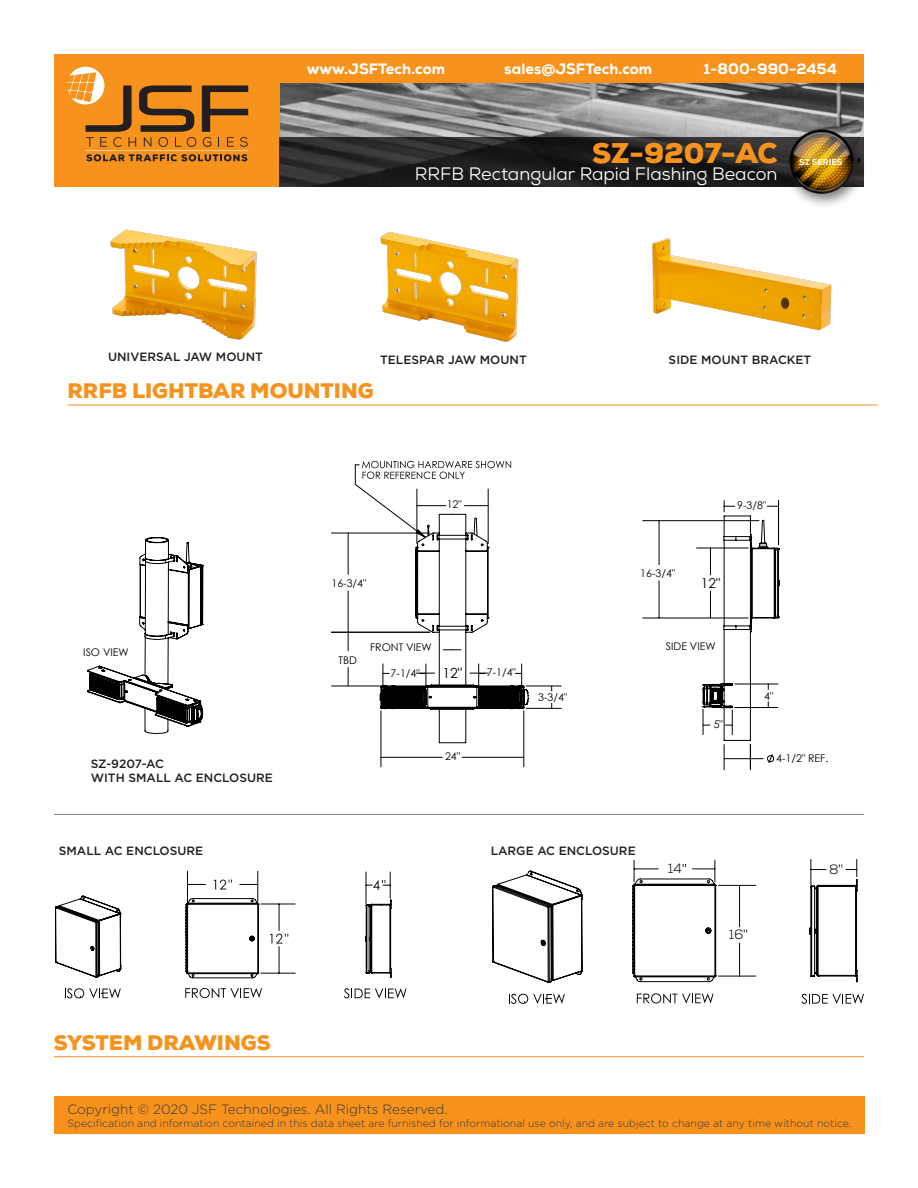
<style>
.page{position:relative;width:918px;height:1188px;background:#fff}
.page>*{position:absolute;margin:0;border:0;box-sizing:border-box;transform-origin:0 0}
.t1{font:900 28.5px "Nexa";color:#f7931d}
.t2{font:900 21px "Nexa";color:#f7931d}
.t3{font:18px "Nexa";color:#fff}
.t4{font:800 15px "Nexa";color:#fff}
.t5{font:13.95px "Century Gothic";color:#000}
.t6{font:13.65px "Century Gothic";color:#000}
.t7{font:300 13.5px "Gotham";color:#383839}
.t8{font:13.5px "Nexa";color:#231f20}
.t9{font:500 12px "Gotham";color:#231f20}
.t10{font:10.65px "Century Gothic";color:#000}
.t11{font:300 10.5px "Gotham";color:#383839}
.t12{font:800 8.4px "Nexa";color:#fff}
</style>
<div class="page">
<svg style="left:637px;top:993px;width:77px;height:11px"></svg>
<svg style="left:801px;top:994px;width:63px;height:10px"></svg>
<hr style="left:718px;top:885px;width:38px;height:1px;background:#050604">
<hr style="left:718px;top:976px;width:38px;height:1px;background:#050604">
<hr style="left:739px;top:885px;width:1px;height:42px;background:#050604">
<hr style="left:739px;top:943px;width:1px;height:33px;background:#050604">
<svg style="left:509px;top:994px;width:56px;height:10px"></svg>
<svg style="left:809px;top:859px;width:49px;height:123px"></svg>
<svg style="left:492px;top:870px;width:91px;height:113px"></svg>
<svg style="left:632px;top:860px;width:84px;height:122px"></svg>
<hr style="left:462px;top:757px;width:62px;height:1px;background:#000">
<hr style="left:381px;top:757px;width:61px;height:1px;background:#000">
<hr style="left:524px;top:711px;width:1px;height:56px;background:#000">
<hr style="left:381px;top:711px;width:1px;height:56px;background:#000">
<hr style="left:526px;top:708px;width:35px;height:1px;background:#000">
<hr style="left:526px;top:686px;width:35px;height:1px;background:#000">
<hr style="left:643px;top:520px;width:116px;height:1px;background:#000">
<hr style="left:643px;top:618px;width:105px;height:1px;background:#000">
<hr style="left:659px;top:521px;width:1px;height:44px;background:#000">
<hr style="left:659px;top:581px;width:1px;height:37px;background:#000">
<hr style="left:348px;top:591px;width:1px;height:41px;background:#000">
<hr style="left:348px;top:533px;width:1px;height:41px;background:#000">
<hr style="left:332px;top:533px;width:98px;height:1px;background:#000">
<svg style="left:348px;top:633px;width:1px;height:18px"></svg>
<svg style="left:348px;top:668px;width:1px;height:18px"></svg>
<hr style="left:332px;top:632px;width:98px;height:1px;background:#000">
<hr style="left:332px;top:686px;width:48px;height:1px;background:#000">
<hr style="left:696px;top:548px;width:52px;height:1px;background:#000">
<svg style="left:703px;top:500px;width:77px;height:270px"></svg>
<svg style="left:355px;top:461px;width:174px;height:282px"></svg>
<svg style="left:87px;top:537px;width:116px;height:197px"></svg>
<img style="left:280px;top:83px;width:584px;height:54px">
<div style="left:54px;top:54px;width:226px;height:133px;background:#f7931d"></div>
<svg style="left:67px;top:67px;width:181px;height:94px"></svg>
<svg style="left:280px;top:137px;width:501px;height:50px;background:#242222"></svg>
<hr style="left:54px;top:1056px;width:810px;height:1px;background:#f7931d">
<hr style="left:68px;top:405px;width:810px;height:1px;background:#f7931d">
<hr style="left:54px;top:814px;width:810px;height:1px;background:#808285">
<div style="left:54px;top:1096px;width:810px;height:38px;background:#f7931d"></div>
<div style="left:280px;top:54px;width:584px;height:29px;background:#f7931d"></div>
<img style="left:380px;top:231px;width:139px;height:111px">
<img style="left:110px;top:229px;width:147px;height:111px">
<svg style="left:214px;top:880px;width:18px;height:10px"></svg>
<svg style="left:185px;top:988px;width:77px;height:10px"></svg>
<svg style="left:344px;top:988px;width:62px;height:10px"></svg>
<hr style="left:261px;top:904px;width:34px;height:1px;background:#050604">
<hr style="left:261px;top:973px;width:34px;height:1px;background:#050604">
<svg style="left:270px;top:904px;width:18px;height:69px"></svg>
<hr style="left:258px;top:871px;width:1px;height:31px;background:#050604">
<hr style="left:187px;top:871px;width:1px;height:31px;background:#050604">
<svg style="left:240px;top:884px;width:18px;height:1px"></svg>
<svg style="left:188px;top:884px;width:18px;height:1px"></svg>
<svg style="left:65px;top:988px;width:56px;height:10px"></svg>
<svg style="left:185px;top:898px;width:74px;height:80px"></svg>
<svg style="left:55px;top:895px;width:67px;height:83px"></svg>
<svg style="left:365px;top:872px;width:27px;height:106px"></svg>
<img style="left:652px;top:238px;width:180px;height:93px">
<div style="left:781px;top:124px;width:86px;height:85px;background:#231f20;opacity:.6"></div>
<img style="left:790px;top:130px;width:64px;height:64px">
<p class="t4" style="left:307px;top:59px;width:140px">www.JSFTech.com</p>
<p class="t4" style="left:504px;top:59px;width:149px">sales@JSFTech.com</p>
<p class="t4" style="left:703px;top:59px;width:135px">1-800-990-2454</p>
<p class="t1" style="left:592px;top:135px;width:187px">SZ-9207-AC</p>
<p class="t3" style="left:415px;top:162px;width:364px">RRFB Rectangular Rapid Flashing Beacon</p>
<p class="t12" style="left:799px;top:157px;width:45px">SZ SERIES</p>
<p class="t9" style="left:108px;top:349px;width:156px">UNIVERSAL JAW MOUNT</p>
<p class="t9" style="left:380px;top:352px;width:148px">TELESPAR JAW MOUNT</p>
<p class="t9" style="left:669px;top:352px;width:144px">SIDE MOUNT BRACKET</p>
<p class="t2" style="left:67px;top:377px;width:308px">RRFB LIGHTBAR MOUNTING</p>
<p class="t10" style="left:83px;top:645px;width:47px">ISO VIEW</p>
<p class="t9" style="left:91px;top:756px;width:75px">SZ-9207-AC</p>
<p class="t9" style="left:91px;top:770px;width:184px">WITH SMALL AC ENCLOSURE</p>
<p class="t10" style="left:447px;top:497px;width:16px">12"</p>
<p class="t10" style="left:737px;top:498px;width:30px">9-3/8"</p>
<p class="t10" style="left:332px;top:576px;width:36px">16-3/4"</p>
<p class="t10" style="left:640px;top:566px;width:36px">16-3/4"</p>
<p class="t6" style="left:701px;top:574px;width:21px">12"</p>
<p class="t10" style="left:339px;top:653px;width:20px">TBD</p>
<p class="t10" style="left:370px;top:640px;width:63px">FRONT VIEW</p>
<p class="t10" style="left:666px;top:638px;width:51px">SIDE VIEW</p>
<p class="t5" style="left:442px;top:664px;width:21px">12"</p>
<p class="t10" style="left:391px;top:665px;width:30px">7-1/4"</p>
<p class="t10" style="left:487px;top:665px;width:30px">7-1/4"</p>
<p class="t10" style="left:445px;top:749px;width:16px">24"</p>
<p class="t10" style="left:538px;top:690px;width:30px">3-3/4"</p>
<p class="t10" style="left:714px;top:717px;width:11px">5"</p>
<p class="t10" style="left:764px;top:688px;width:11px">4"</p>
<p class="t10" style="left:776px;top:751px;width:54px">4-1/2" REF.</p>
<p class="t9" style="left:59px;top:843px;width:146px">SMALL AC ENCLOSURE</p>
<p class="t9" style="left:491px;top:843px;width:146px">LARGE AC ENCLOSURE</p>
<p class="t8" style="left:668px;top:860px;width:16px">14</p>
<p class="t8" style="left:829px;top:861px;width:11px">8</p>
<p class="t2" style="left:54px;top:1029px;width:219px">SYSTEM DRAWINGS</p>
<p class="t8" style="left:729px;top:926px;width:16px">16</p>
<p class="t7" style="left:67px;top:1101px;width:382px">Copyright © 2020 JSF Technologies. All Rights Reserved.</p>
<p class="t11" style="left:67px;top:1117px;width:785px">Specification and information contained in this data sheet are furnished for informational use only, and are subject to change at any time without notice.</p>
</div>
